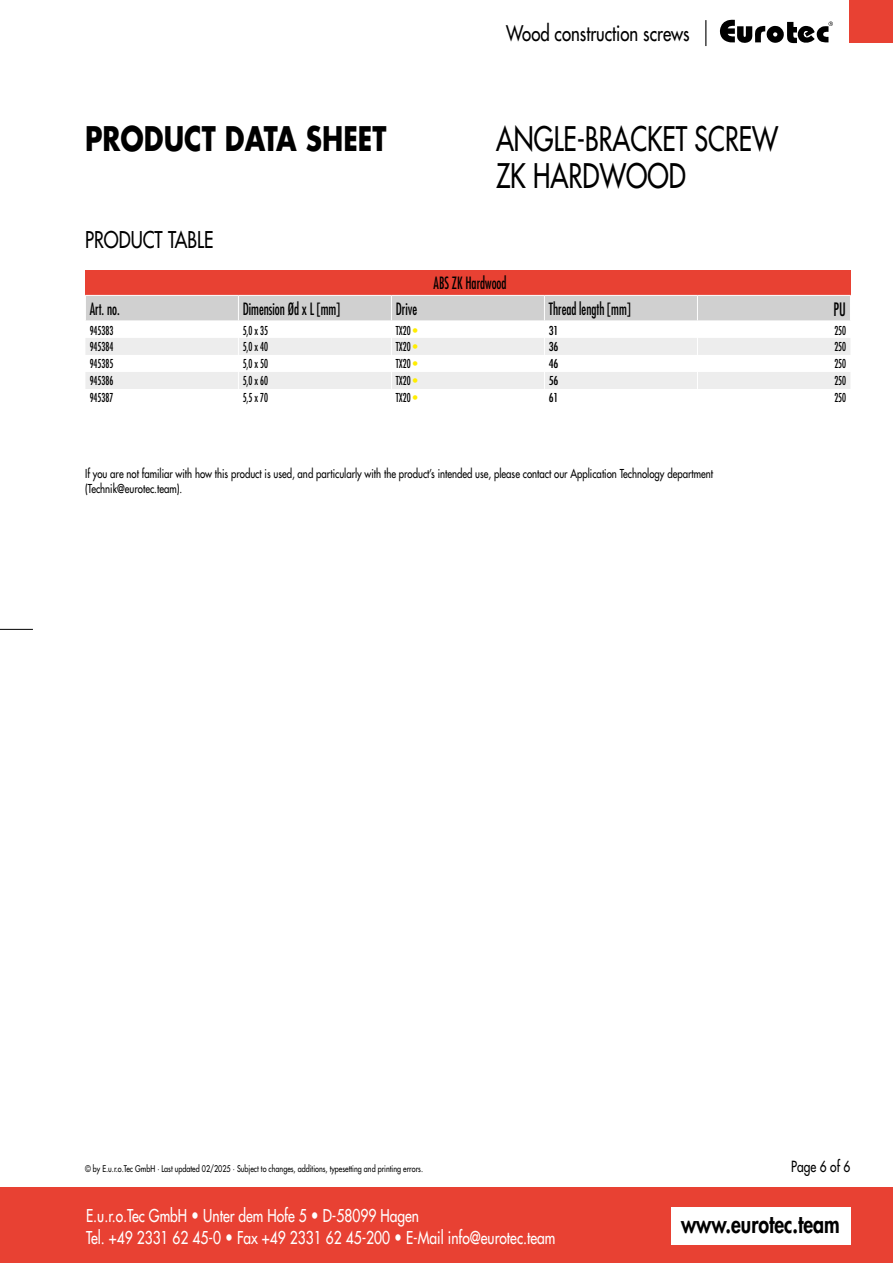
<style>
.page{position:relative;width:893px;height:1263px;background:#fff}
.page>*{position:absolute;margin:0;border:0;box-sizing:border-box;transform-origin:0 0}
.t1{font:500 33px/37.5px "Futura Std";color:#000;scale:.77 1}
.t2{font:700 33px "Futura Std";color:#000;scale:.8 1}
.t3{font:800 24.3px "Futura Std";color:#000;scale:.8 1}
.t4{font:500 22.5px "Futura Std";color:#000;scale:.8 1}
.t5{font:500 21px "Futura Std";color:#000;scale:.8 1}
.t6{font:condensed 18px "Futura Std";color:#000;scale:.8 1}
.t7{font:500 17.25px/22.5px "Futura Std";color:#fff;scale:.8 1}
.t8{font:condensed 16.5px "Futura Std";color:#000;scale:.8 1}
.t9{font:500 15px "Futura Std";color:#000;scale:.8 1}
.t10{font:500 12px/14.4px "Futura Std";color:#000;scale:.8 1}
.t11{font:condensed 12px "Futura Std";color:#000;scale:.8 1}
.t12{font:condensed 12px "Futura Std";color:#000}
.t13{font:500 9px "Futura Std";color:#000;scale:.8 1}
.s1{color:#ffed00}
.s2{font-weight:800}
</style>
<div class="page">
<div style="left:0;top:1187px;width:893px;height:76px;background:#e84133"></div>
<div style="left:671px;top:1208px;width:179px;height:37px;background:#fff"></div>
<div style="left:849px;top:0;width:44px;height:43px;background:#e84133"></div>
<svg style="left:720px;top:20px;width:113px;height:24px"></svg>
<svg style="left:705px;top:20px;width:1px;height:26px"></svg>
<hr style="left:0;top:629px;width:33px;height:1px;background:#000">
<div style="left:85px;top:270px;width:765px;height:25px;background:#e84133"></div>
<svg style="left:85px;top:295px;width:766px;height:94px"></svg>
<h3 class="t5" style="left:506px;top:20px;width:231px">Wood construction screws</h3>
<h1 class="t2" style="left:85px;top:116px;width:378px">PRODUCT DATA SHEET</h1>
<h1 class="t1" style="left:496px;top:120px;width:368px">ANGLE-BRACKET SCREW<br>ZK HARDWOOD</h1>
<h3 class="t4" style="left:85px;top:226px;width:162px">PRODUCT TABLE</h3>
<h3 class="t8" style="left:434px;top:273px;width:93px">ABS ZK Hardwood</h3>
<h3 class="t8" style="left:90px;top:299px;width:39px">Art. no.</h3>
<h3 class="t8" style="left:243px;top:299px;width:123px">Dimension Ød x L [mm]</h3>
<h3 class="t8" style="left:396px;top:299px;width:28px">Drive</h3>
<h3 class="t8" style="left:549px;top:299px;width:104px">Thread length [mm]</h3>
<h3 class="t6" style="left:833px;top:298px;width:17px">PU</h3>
<p class="t11" style="left:90px;top:323px;width:31px">945383</p>
<p class="t11" style="left:243px;top:323px;width:33px">5,0 x 35</p>
<p class="t11" style="left:396px;top:323px;width:29px">TX20 <span class="s1">•</span></p>
<p class="t12" style="left:549px;top:323px;width:11px">31</p>
<p class="t11" style="left:834px;top:323px;width:16px">250</p>
<p class="t11" style="left:90px;top:340px;width:31px">945384</p>
<p class="t11" style="left:243px;top:340px;width:33px">5,0 x 40</p>
<p class="t11" style="left:396px;top:340px;width:29px">TX20 <span class="s1">•</span></p>
<p class="t12" style="left:549px;top:340px;width:11px">36</p>
<p class="t11" style="left:834px;top:340px;width:16px">250</p>
<p class="t11" style="left:90px;top:357px;width:31px">945385</p>
<p class="t11" style="left:243px;top:357px;width:33px">5,0 x 50</p>
<p class="t11" style="left:396px;top:357px;width:29px">TX20 <span class="s1">•</span></p>
<p class="t12" style="left:549px;top:357px;width:11px">46</p>
<p class="t11" style="left:834px;top:357px;width:16px">250</p>
<p class="t11" style="left:90px;top:374px;width:31px">945386</p>
<p class="t11" style="left:243px;top:374px;width:33px">5,0 x 60</p>
<p class="t11" style="left:396px;top:374px;width:29px">TX20 <span class="s1">•</span></p>
<p class="t12" style="left:549px;top:374px;width:11px">56</p>
<p class="t11" style="left:834px;top:374px;width:16px">250</p>
<p class="t11" style="left:90px;top:391px;width:31px">945387</p>
<p class="t11" style="left:243px;top:391px;width:33px">5,5 x 70</p>
<p class="t11" style="left:396px;top:391px;width:29px">TX20 <span class="s1">•</span></p>
<p class="t12" style="left:549px;top:391px;width:11px">61</p>
<p class="t11" style="left:834px;top:391px;width:16px">250</p>
<p class="t10" style="left:85px;top:467px;width:787px">If you are not familiar with how this product is used, and particularly with the product’s intended use, please contact our Application Technology department (Technik@eurotec.team).</p>
<p class="t13" style="left:85px;top:1163px;width:424px">© by E.u.r.o.Tec GmbH · Last updated 02/2025 · Subject to changes, additions, typesetting and printing errors.</p>
<p class="t9" style="left:791px;top:1157px;width:75px">Page 6 of 6</p>
<h3 class="t7" style="left:86px;top:1204px;width:588px">E.u.r.o.Tec GmbH <span class="s2">•</span> Unter dem Hofe 5 <span class="s2">•</span> D-58099 Hagen<br>Tel. +49 2331 62 45-0 <span class="s2">•</span> Fax +49 2331 62 45-200 <span class="s2">•</span> E-Mail info@eurotec.team</h3>
<h2 class="t3" style="left:681px;top:1208px;width:200px">www.eurotec.team</h2>
</div>
